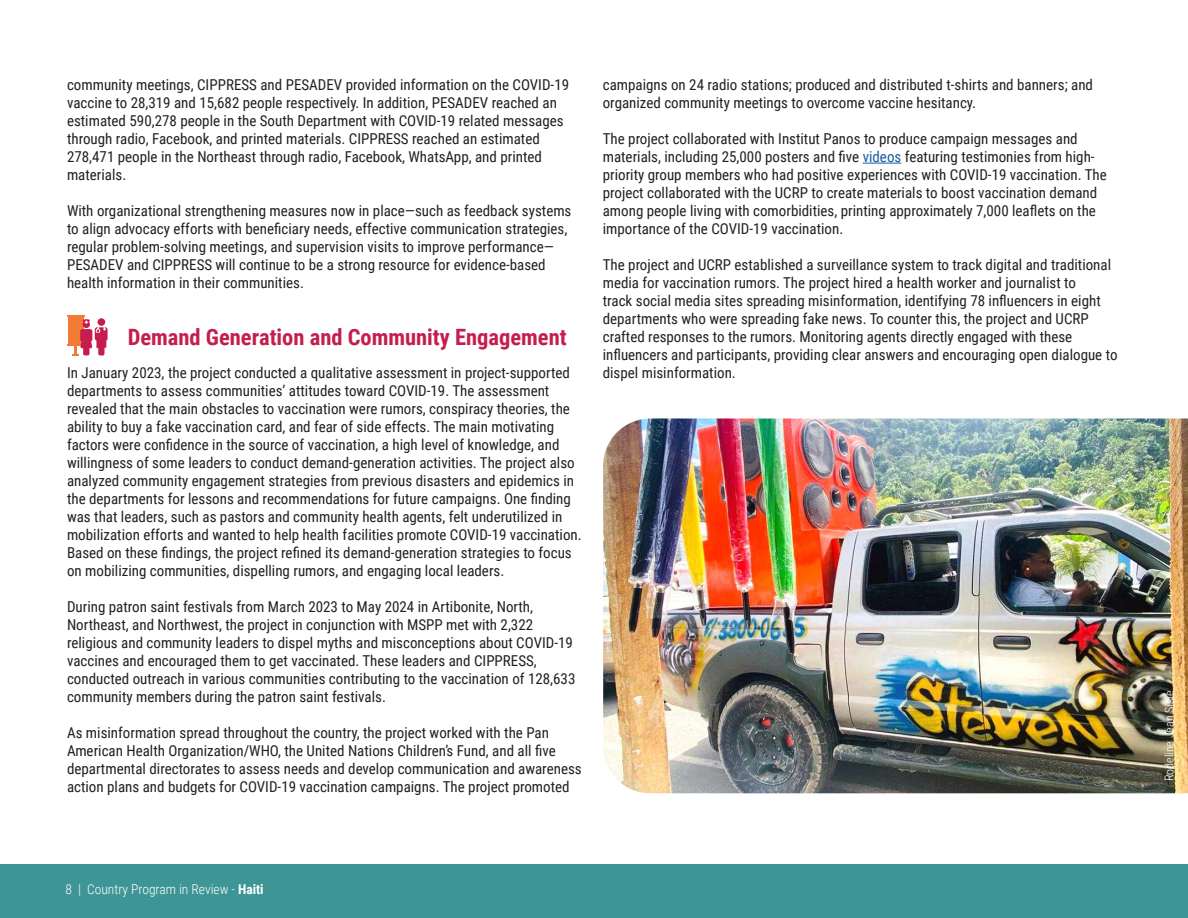
<style>
.page{position:relative;width:1188px;height:918px;background:#fff}
.page>*{position:absolute;margin:0;border:0;box-sizing:border-box;transform-origin:0 0}
.t1{font:700 22.5px "Roboto Condensed";color:#c51e4e}
.t2{font:15px/18px "Roboto Condensed";color:#231f20}
.t3{font:300 13.5px "Roboto Condensed";color:#fff}
.t4{font:300 12px "Roboto Condensed";color:#fff}
.s1{color:#175d9e}
.s2{font-weight:700}
</style>
<div class="page">
<div style="left:0;top:864px;width:1188px;height:54px;background:#3e9596"></div>
<svg style="left:67px;top:315px;width:41px;height:41px"></svg>
<hr style="left:863px;top:163px;width:38px;height:1px;background:#175d9e">
<img style="left:603px;top:418px;width:585px;height:375px">
<p class="t2" style="left:67px;top:75px;width:504px">community meetings, CIPPRESS and PESADEV provided information on the COVID-19 vaccine to 28,319 and 15,682 people respectively. In addition, PESADEV reached an estimated 590,278 people in the South Department with COVID-19 related messages through radio, Facebook, and printed materials. CIPPRESS reached an estimated 278,471 people in the Northeast through radio, Facebook, WhatsApp, and printed materials.</p>
<p class="t2" style="left:67px;top:201px;width:506px">With organizational strengthening measures now in place—such as feedback systems to align advocacy efforts with beneficiary needs, effective communication strategies, regular problem-solving meetings, and supervision visits to improve performance— PESADEV and CIPPRESS will continue to be a strong resource for evidence-based health information in their communities.</p>
<h3 class="t1" style="left:128px;top:321px;width:440px">Demand Generation and Community Engagement</h3>
<p class="t2" style="left:67px;top:363px;width:516px">In January 2023, the project conducted a qualitative assessment in project-supported departments to assess communities’ attitudes toward COVID-19. The assessment revealed that the main obstacles to vaccination were rumors, conspiracy theories, the ability to buy a fake vaccination card, and fear of side effects. The main motivating factors were confidence in the source of vaccination, a high level of knowledge, and willingness of some leaders to conduct demand-generation activities. The project also analyzed community engagement strategies from previous disasters and epidemics in the departments for lessons and recommendations for future campaigns. One finding was that leaders, such as pastors and community health agents, felt underutilized in mobilization efforts and wanted to help health facilities promote COVID-19 vaccination.<br>Based on these findings, the project refined its demand-generation strategies to focus on mobilizing communities, dispelling rumors, and engaging local leaders.</p>
<p class="t2" style="left:67px;top:597px;width:510px">During patron saint festivals from March 2023 to May 2024 in Artibonite, North, Northeast, and Northwest, the project in conjunction with MSPP met with 2,322 religious and community leaders to dispel myths and misconceptions about COVID-19 vaccines and encouraged them to get vaccinated. These leaders and CIPPRESS, conducted outreach in various communities contributing to the vaccination of 128,633 community members during the patron saint festivals.</p>
<p class="t2" style="left:67px;top:723px;width:516px">As misinformation spread throughout the country, the project worked with the Pan American Health Organization/WHO, the United Nations Children’s Fund, and all five departmental directorates to assess needs and develop communication and awareness action plans and budgets for COVID-19 vaccination campaigns. The project promoted</p>
<p class="t2" style="left:603px;top:75px;width:492px">campaigns on 24 radio stations; produced and distributed t-shirts and banners; and organized community meetings to overcome vaccine hesitancy.</p>
<p class="t2" style="left:603px;top:129px;width:506px">The project collaborated with Institut Panos to produce campaign messages and materials, including 25,000 posters and five <span class="s1">videos</span> featuring testimonies from high&shy;priority group members who had positive experiences with COVID-19 vaccination. The project collaborated with the UCRP to create materials to boost vaccination demand among people living with comorbidities, printing approximately 7,000 leaflets on the importance of the COVID-19 vaccination.</p>
<p class="t2" style="left:603px;top:255px;width:516px">The project and UCRP established a surveillance system to track digital and traditional media for vaccination rumors. The project hired a health worker and journalist to<br>track social media sites spreading misinformation, identifying 78 influencers in eight departments who were spreading fake news. To counter this, the project and UCRP crafted responses to the rumors. Monitoring agents directly engaged with these influencers and participants, providing clear answers and encouraging open dialogue to dispel misinformation.</p>
<p class="t3" style="left:66px;top:879px;width:200px">8 | Country Program in Review - <span class="s2">Haiti</span></p>
<p class="t4" style="left:1161px;top:781px;width:92px;rotate:-90deg">Rodeline Jean Sisie</p>
</div>
